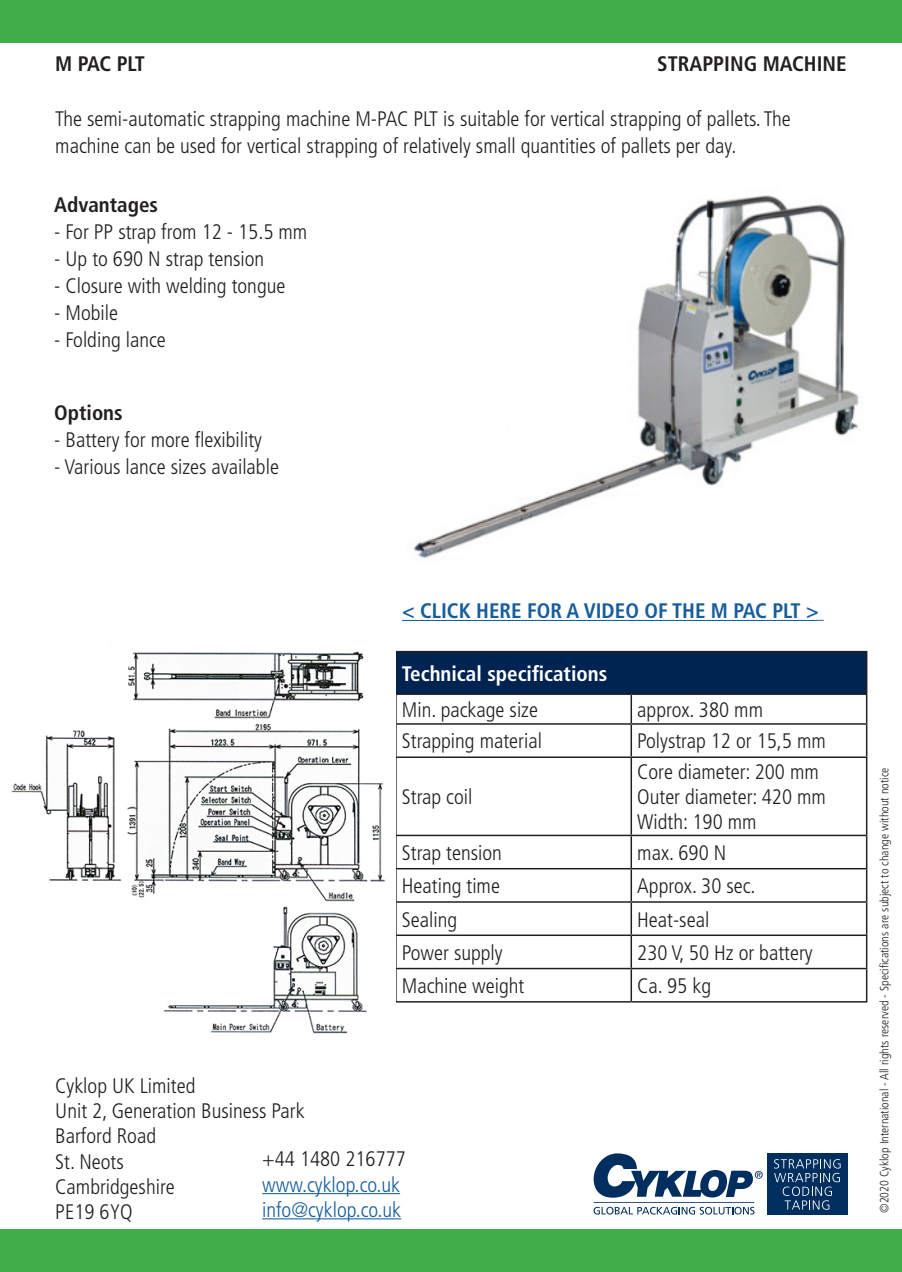
<style>
.page{position:relative;width:902px;height:1272px;background:#fff}
.page>*{position:absolute;margin:0;border:0;box-sizing:border-box;transform-origin:0 0}
.t1{font:300 condensed 21px "Frutiger LT";color:#231f20}
.t2{font:700 condensed 21px "Frutiger LT";color:#231f20}
.t3{font:300 condensed 21px "Frutiger LT";color:#175d9e}
.t4{font:700 condensed 21px "Frutiger LT";color:#175d9e}
.t5{font:700 condensed 21px "Frutiger LT";color:#fff}
.Copy_Image{font:300 condensed 12px "Frutiger LT";color:#231f20}
</style>
<div class="page">
<div style="left:0;top:1229px;width:901px;height:42px;background:#40ae49"></div>
<div style="left:0;top:0;width:901px;height:43px;background:#40ae49"></div>
<div style="left:767px;top:1153px;width:80px;height:61px;background:#002e5e"></div>
<svg style="left:774px;top:1159px;width:66px;height:50px"></svg>
<svg style="left:593px;top:1153px;width:169px;height:61px"></svg>
<div style="left:396px;top:651px;width:470px;height:43px;background:#002451"></div>
<hr style="left:395px;top:651px;width:236px;height:1px;background:#231f20">
<hr style="left:395px;top:652px;width:1px;height:41px;background:#231f20">
<hr style="left:631px;top:651px;width:236px;height:1px;background:#231f20">
<hr style="left:865px;top:652px;width:2px;height:41px;background:#231f20">
<hr style="left:395px;top:693px;width:236px;height:2px;background:#231f20">
<hr style="left:631px;top:693px;width:236px;height:2px;background:#231f20">
<hr style="left:630px;top:695px;width:2px;height:28px;background:#231f20">
<hr style="left:865px;top:695px;width:2px;height:28px;background:#231f20">
<hr style="left:395px;top:723px;width:236px;height:1px;background:#231f20">
<hr style="left:395px;top:724px;width:1px;height:32px;background:#231f20">
<hr style="left:631px;top:723px;width:236px;height:1px;background:#231f20">
<hr style="left:630px;top:724px;width:2px;height:32px;background:#231f20">
<hr style="left:865px;top:724px;width:2px;height:32px;background:#231f20">
<hr style="left:395px;top:756px;width:236px;height:2px;background:#231f20">
<hr style="left:395px;top:758px;width:1px;height:76px;background:#231f20">
<hr style="left:631px;top:756px;width:236px;height:2px;background:#231f20">
<hr style="left:630px;top:758px;width:2px;height:76px;background:#231f20">
<hr style="left:865px;top:758px;width:2px;height:76px;background:#231f20">
<hr style="left:395px;top:834px;width:236px;height:2px;background:#231f20">
<hr style="left:395px;top:836px;width:1px;height:32px;background:#231f20">
<hr style="left:631px;top:834px;width:236px;height:2px;background:#231f20">
<hr style="left:630px;top:836px;width:2px;height:32px;background:#231f20">
<hr style="left:865px;top:836px;width:2px;height:32px;background:#231f20">
<hr style="left:395px;top:868px;width:236px;height:1px;background:#231f20">
<hr style="left:395px;top:869px;width:1px;height:32px;background:#231f20">
<hr style="left:631px;top:868px;width:236px;height:1px;background:#231f20">
<hr style="left:630px;top:869px;width:2px;height:32px;background:#231f20">
<hr style="left:865px;top:869px;width:2px;height:32px;background:#231f20">
<hr style="left:395px;top:901px;width:236px;height:1px;background:#231f20">
<hr style="left:395px;top:902px;width:1px;height:32px;background:#231f20">
<hr style="left:631px;top:901px;width:236px;height:1px;background:#231f20">
<hr style="left:630px;top:902px;width:2px;height:32px;background:#231f20">
<hr style="left:865px;top:902px;width:2px;height:32px;background:#231f20">
<hr style="left:395px;top:934px;width:236px;height:2px;background:#231f20">
<hr style="left:395px;top:936px;width:1px;height:31px;background:#231f20">
<hr style="left:631px;top:934px;width:236px;height:2px;background:#231f20">
<hr style="left:630px;top:936px;width:2px;height:31px;background:#231f20">
<hr style="left:865px;top:936px;width:2px;height:31px;background:#231f20">
<hr style="left:395px;top:967px;width:236px;height:2px;background:#231f20">
<hr style="left:395px;top:969px;width:1px;height:32px;background:#231f20">
<hr style="left:631px;top:967px;width:236px;height:2px;background:#231f20">
<hr style="left:630px;top:969px;width:2px;height:32px;background:#231f20">
<hr style="left:865px;top:969px;width:2px;height:32px;background:#231f20">
<hr style="left:395px;top:1001px;width:236px;height:1px;background:#231f20">
<hr style="left:631px;top:1001px;width:236px;height:1px;background:#231f20">
<img style="left:11px;top:651px;width:375px;height:383px">
<hr style="left:402px;top:620px;width:416px;height:1px;background:#175d9e">
<img style="left:413px;top:195px;width:446px;height:363px">
<hr style="left:262px;top:1193px;width:138px;height:1px;background:#175d9e">
<hr style="left:262px;top:1218px;width:139px;height:1px;background:#175d9e">
<p class="t2" style="left:55px;top:51px;width:91px">M PAC PLT</p>
<p class="t1" style="left:55px;top:107px;width:737px">The semi-automatic strapping machine M-PAC PLT is suitable for vertical strapping of pallets. The</p>
<p class="t1" style="left:55px;top:134px;width:682px">machine can be used for vertical strapping of relatively small quantities of pallets per day.</p>
<p class="t2" style="left:657px;top:51px;width:191px">STRAPPING MACHINE</p>
<p class="t2" style="left:54px;top:193px;width:105px">Advantages</p>
<p class="t1" style="left:54px;top:220px;width:254px">- For PP strap from 12 - 15.5 mm</p>
<p class="t1" style="left:54px;top:247px;width:211px">- Up to 690 N strap tension</p>
<p class="t1" style="left:54px;top:274px;width:233px">- Closure with welding tongue</p>
<p class="t1" style="left:54px;top:301px;width:65px">- Mobile</p>
<p class="t1" style="left:54px;top:328px;width:113px">- Folding lance</p>
<p class="t2" style="left:54px;top:400px;width:70px">Options</p>
<p class="t1" style="left:54px;top:428px;width:209px">- Battery for more flexibility</p>
<p class="t1" style="left:54px;top:455px;width:226px">- Various lance sizes available</p>
<p class="t4" style="left:402px;top:598px;width:418px">&lt; CLICK HERE FOR A VIDEO OF THE M PAC PLT &gt;</p>
<p class="t5" style="left:402px;top:661px;width:207px">Technical specifications</p>
<p class="t1" style="left:402px;top:697px;width:138px">Min. package size</p>
<p class="t1" style="left:637px;top:697px;width:127px">approx. 380 mm</p>
<p class="t1" style="left:402px;top:729px;width:142px">Strapping material</p>
<p class="t1" style="left:637px;top:729px;width:190px">Polystrap 12 or 15,5 mm</p>
<p class="t1" style="left:402px;top:785px;width:72px">Strap coil</p>
<p class="t1" style="left:637px;top:759px;width:183px">Core diameter: 200 mm</p>
<p class="t1" style="left:637px;top:785px;width:190px">Outer diameter: 420 mm</p>
<p class="t1" style="left:637px;top:810px;width:121px">Width: 190 mm</p>
<p class="t1" style="left:402px;top:840px;width:101px">Strap tension</p>
<p class="t1" style="left:637px;top:840px;width:90px">max. 690 N</p>
<p class="t1" style="left:402px;top:874px;width:100px">Heating time</p>
<p class="t1" style="left:637px;top:874px;width:120px">Approx. 30 sec.</p>
<p class="t1" style="left:402px;top:907px;width:57px">Sealing</p>
<p class="t1" style="left:637px;top:907px;width:73px">Heat-seal</p>
<p class="t1" style="left:402px;top:940px;width:102px">Power supply</p>
<p class="t1" style="left:637px;top:940px;width:177px">230 V, 50 Hz or battery</p>
<p class="t1" style="left:402px;top:973px;width:124px">Machine weight</p>
<p class="t1" style="left:637px;top:973px;width:75px">Ca. 95 kg</p>
<p class="t1" style="left:55px;top:1073px;width:142px">Cyklop UK Limited</p>
<p class="t1" style="left:55px;top:1098px;width:251px">Unit 2, Generation Business Park</p>
<p class="t1" style="left:55px;top:1124px;width:102px">Barford Road</p>
<p class="t1" style="left:55px;top:1149px;width:70px">St. Neots</p>
<p class="t1" style="left:55px;top:1174px;width:121px">Cambridgeshire</p>
<p class="t1" style="left:55px;top:1199px;width:79px">PE19 6YQ</p>
<p class="t1" style="left:262px;top:1147px;width:145px">+44 1480 216777</p>
<p class="t3" style="left:262px;top:1172px;width:139px">www.cyklop.co.uk</p>
<p class="t3" style="left:262px;top:1197px;width:140px">info@cyklop.co.uk</p>
<p class="Copy_Image" style="left:877px;top:1212px;width:447px;rotate:-90deg">©2020 Cyklop International - All rights reserved - Specifications are subject to change without notice</p>
</div>
